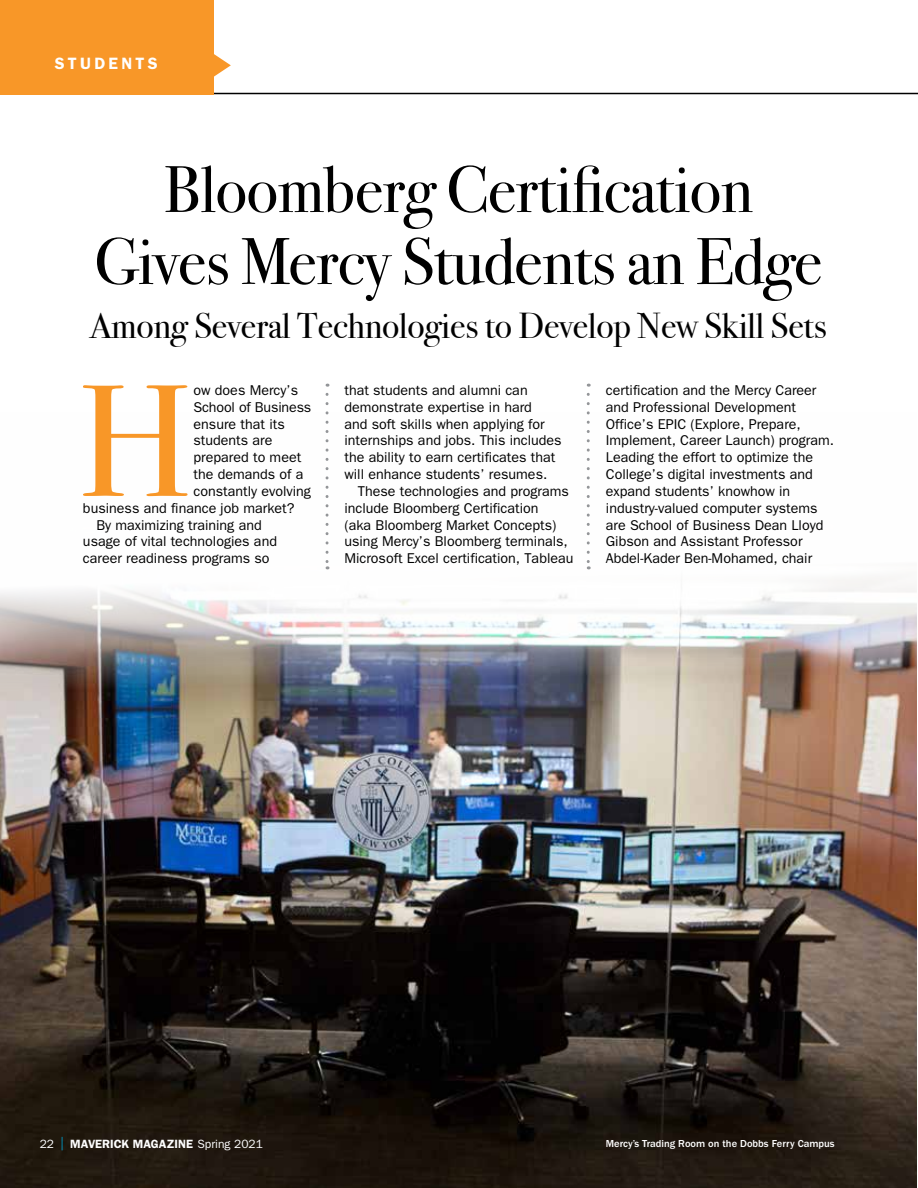
<style>
.page{position:relative;width:918px;height:1188px;background:#fff}
.page>*{position:absolute;margin:0;border:0;box-sizing:border-box;transform-origin:0 0}
.t1{font:159.3px "Bodoni Svty Two ITCTT";color:#f89728}
.t2{font:66px/72px "Bodoni Svty Two ITCTT";letter-spacing:-.01em;color:#000;text-align:center}
.t3{font:36px "Bodoni Svty Two ITCTT";letter-spacing:-.005em;color:#000}
.t4{font:600 16.5px "ITC Franklin Gothic Std";letter-spacing:.2em;color:#fff}
.t5{font:14.25px/16.8px "ITC Franklin Gothic Std";color:#000}
.t6{font:600 12px "ITC Franklin Gothic Std";color:#fff}
.t7{font:500 10.5px "ITC Franklin Gothic Std";color:#fff}
.s1{font-weight:400}
.s2{font-weight:400;font-size:13.5px;color:#009ac7}
</style>
<div class="page">
<img style="left:0;top:412px;width:916px;height:776px">
<hr style="left:0;top:93px;width:918px;height:1px;background:#000">
<div style="left:0;top:0;width:213px;height:94px;background:#f89728"></div>
<svg style="left:213px;top:52px;width:18px;height:26px"></svg>
<svg style="left:326px;top:394px;width:3px;height:175px"></svg>
<svg style="left:587px;top:394px;width:3px;height:175px"></svg>
<p class="t4" style="left:55px;top:54px;width:104px">STUDENTS</p>
<h2 class="t2" style="left:94px;top:147px;width:730px">Bloomberg Certification<br>Gives Mercy Students an Edge</h2>
<h3 class="t3" style="left:90px;top:296px;width:738px">Among Several Technologies to Develop New Skill Sets</h3>
<h1 class="t1" style="left:79px;top:311px;width:115px">H</h1>
<p class="t5" style="left:194px;top:382px;width:106px">ow does Mercy’s</p>
<p class="t5" style="left:606px;top:382px;width:230px">certification and the Mercy Career and Professional Development Office’s EPIC (Explore, Prepare, Implement, Career Launch) program.<br>Leading the effort to optimize the College’s digital investments and expand students’ knowhow in industry-valued computer systems are School of Business Dean Lloyd Gibson and Assistant Professor Abdel-Kader Ben-Mohamed, chair</p>
<p class="t5" style="left:344px;top:382px;width:185px">that students and alumni can</p>
<p class="t5" style="left:344px;top:399px;width:189px">demonstrate expertise in hard</p>
<p class="t5" style="left:344px;top:416px;width:202px">and soft skills when applying for</p>
<p class="t5" style="left:344px;top:432px;width:219px">internships and jobs. This includes</p>
<p class="t5" style="left:344px;top:449px;width:212px">the ability to earn certificates that</p>
<p class="t5" style="left:344px;top:466px;width:204px">will enhance students’ resumes.</p>
<p class="t5" style="left:358px;top:483px;width:212px">These technologies and programs</p>
<p class="t5" style="left:344px;top:500px;width:196px">include Bloomberg Certification</p>
<p class="t5" style="left:344px;top:516px;width:214px">(aka Bloomberg Market Concepts)</p>
<p class="t5" style="left:344px;top:533px;width:225px">using Mercy’s Bloomberg terminals,</p>
<p class="t5" style="left:344px;top:550px;width:231px">Microsoft Excel certification, Tableau</p>
<p class="t5" style="left:194px;top:399px;width:119px">School of Business</p>
<p class="t5" style="left:194px;top:416px;width:93px">ensure that its</p>
<p class="t5" style="left:194px;top:432px;width:80px">students are</p>
<p class="t5" style="left:194px;top:449px;width:109px">prepared to meet</p>
<p class="t5" style="left:194px;top:466px;width:112px">the demands of a</p>
<p class="t5" style="left:194px;top:483px;width:119px">constantly evolving</p>
<p class="t5" style="left:83px;top:500px;width:213px">business and finance job market?</p>
<p class="t5" style="left:96px;top:517px;width:167px">By maximizing training and</p>
<p class="t5" style="left:83px;top:533px;width:196px">usage of vital technologies and</p>
<p class="t5" style="left:83px;top:550px;width:188px">career readiness programs so</p>
<p class="t6" style="left:40px;top:1137px;width:225px"><span class="s1">22</span> <span class="s2">|</span> MAVERICK MAGAZINE <span class="s1">Spring 2021</span></p>
<p class="t7" style="left:606px;top:1138px;width:230px">Mercy’s Trading Room on the Dobbs Ferry Campus</p>
</div>
